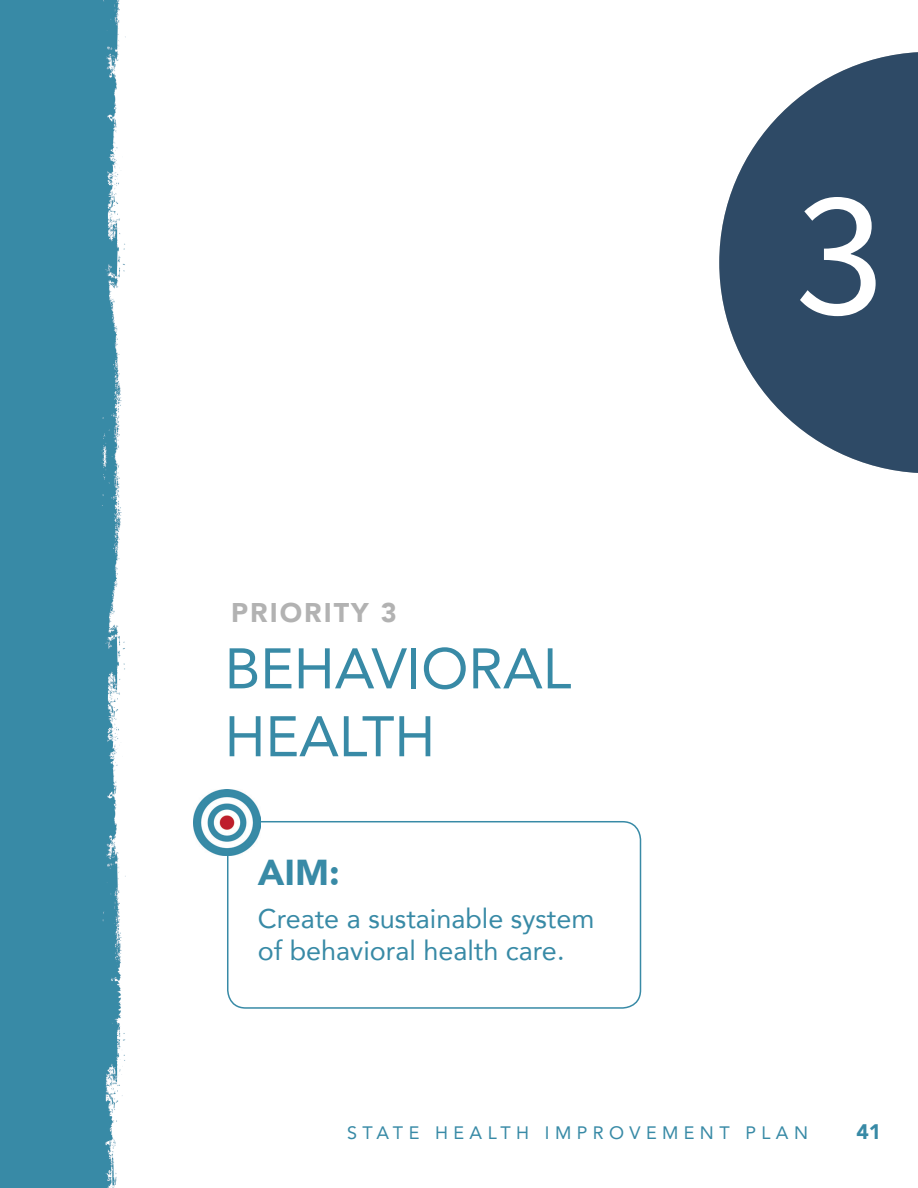
<style>
.page{position:relative;width:918px;height:1188px;background:#fff}
.page>*{position:absolute;margin:0;border:0;box-sizing:border-box;transform-origin:0 0}
.Paragraph_Style_1{font:180px "Source Sans Pro";color:#fff}
.Title_Page_P1{font:56.55px/67.9px "Avenir";color:#388aa6}
.Title_Page_Paragraph{font:900 36px "Avenir";color:#388aa6}
.Title_Page_Paragraph-2{font:27px/32.4px "Avenir";color:#388aa6}
.Title_Page_Priority{font:900 27px "Avenir";letter-spacing:.075em;color:#b2b2b2}
.t1{font:900 21px "Avenir";color:#388aa6}
.t2{font:18px "Avenir";letter-spacing:.3em;color:#388aa6}
</style>
<div class="page">
<div style="left:227px;top:821px;width:414px;height:188px;border:2px solid #388aa6;border-radius:18px"></div>
<img style="left:194px;top:789px;width:66px;height:67px">
<svg style="left:719px;top:52px;width:199px;height:421px;fill:#2e4a66"></svg>
<img style="left:0;top:0;width:126px;height:1188px">
<p class="Title_Page_Priority" style="left:231px;top:589px;width:167px">PRIORITY 3</p>
<p class="Title_Page_P1" style="left:225px;top:633px;width:348px">BEHAVIORAL<br>HEALTH</p>
<p class="Title_Page_Paragraph" style="left:258px;top:842px;width:83px">AIM:</p>
<p class="Title_Page_Paragraph-2" style="left:258px;top:902px;width:338px">Create a sustainable system of behavioral health care.</p>
<p class="Paragraph_Style_1" style="left:795px;top:143px;width:91px">3</p>
<p class="t2" style="left:347px;top:1118px;width:462px">STATE HEALTH IMPROVEMENT PLAN</p>
<p class="t1" style="left:856px;top:1114px;width:26px">41</p>
</div>
